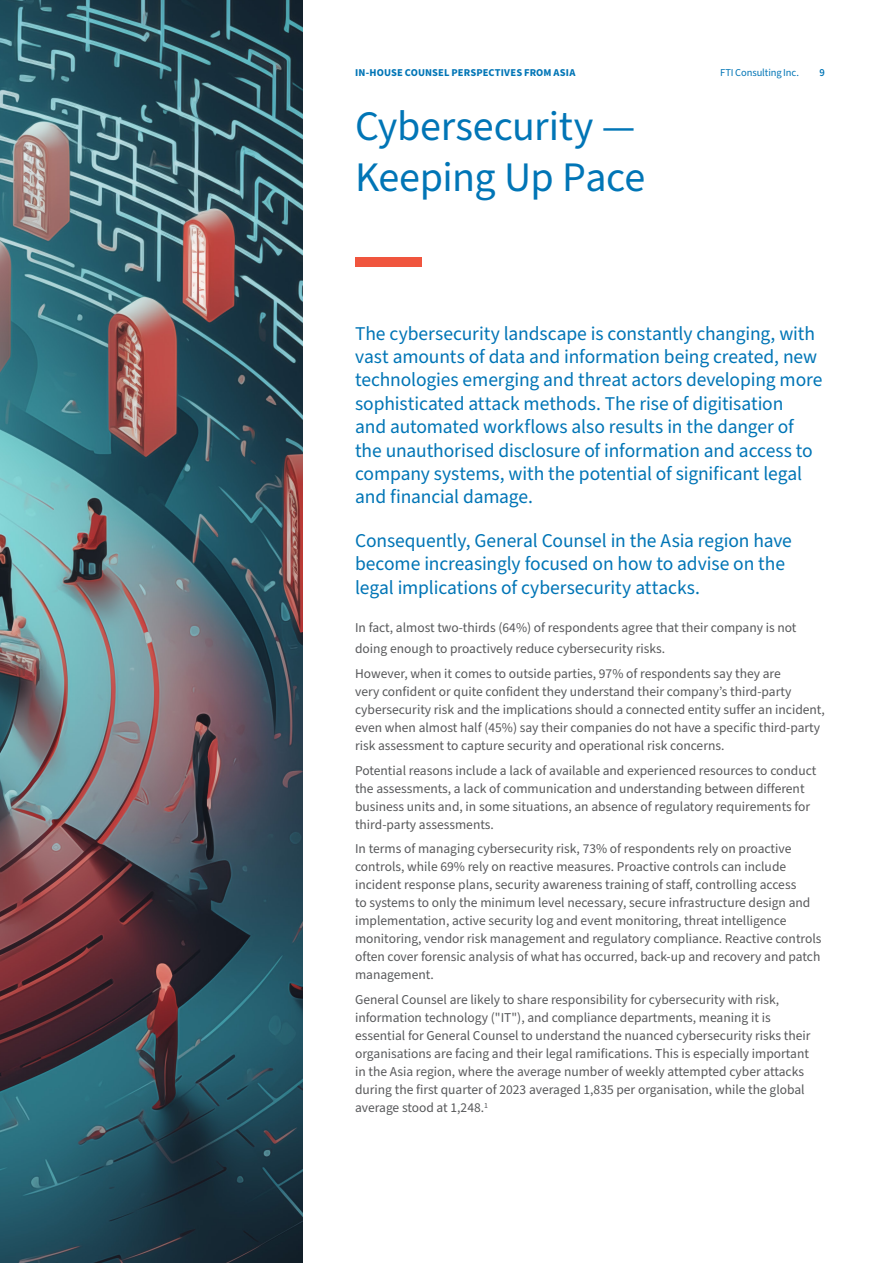
<style>
.page{position:relative;width:893px;height:1263px;background:#fff}
.page>*{position:absolute;margin:0;border:0;box-sizing:border-box;transform-origin:0 0}
.Intro{font:42px/50.4px "Source Sans Pro";letter-spacing:-.01em;color:#0075b6}
.Intro-2{font:19.5px/23.4px "Source Sans Pro";letter-spacing:-.005em;color:#0075b6}
.Body_copy{font:13.5px/18px "Source Sans Pro";color:#57585a}
.Running_head_dark_blue{font:700 10.5px "Source Sans Pro";letter-spacing:.015em;color:#0075b6}
.Boilerplate{font:10.5px "Source Sans Pro";letter-spacing:-.01em;color:#0075b6}
.Folio{font:600 10.5px "Source Sans Pro";color:#0075b6}
</style>
<div class="page">
<img style="left:0;top:0;width:303px;height:1263px">
<div style="left:355px;top:257px;width:66px;height:9px;background:#f0553e"></div>
<p class="Running_head_dark_blue" style="left:355px;top:65px;width:222px">IN-HOUSE COUNSEL PERSPECTIVES FROM ASIA</p>
<p class="Boilerplate" style="left:720px;top:65px;width:80px">FTI Consulting Inc.</p>
<p class="Folio" style="left:819px;top:66px;width:7px">9</p>
<p class="Intro" style="left:355px;top:102px;width:292px">Cybersecurity —<br>Keeping Up Pace</p>
<p class="Intro-2" style="left:355px;top:322px;width:469px">The cybersecurity landscape is constantly changing, with vast amounts of data and information being created, new technologies emerging and threat actors developing more sophisticated attack methods. The rise of digitisation<br>and automated workflows also results in the danger of the unauthorised disclosure of information and access to company systems, with the potential of significant legal and financial damage.</p>
<p class="Intro-2" style="left:355px;top:529px;width:438px">Consequently, General Counsel in the Asia region have become increasingly focused on how to advise on the legal implications of cybersecurity attacks.</p>
<p class="Body_copy" style="left:355px;top:618px;width:443px;line-height:21px">In fact, almost two-thirds (64%) of respondents agree that their company is not doing enough to proactively reduce cybersecurity risks.</p>
<p class="Body_copy" style="left:355px;top:665px;width:471px">However, when it comes to outside parties, 97% of respondents say they are<br>very confident or quite confident they understand their company’s third-party cybersecurity risk and the implications should a connected entity suffer an incident, even when almost half (45%) say their companies do not have a specific third-party risk assessment to capture security and operational risk concerns.</p>
<p class="Body_copy" style="left:355px;top:762px;width:463px">Potential reasons include a lack of available and experienced resources to conduct the assessments, a lack of communication and understanding between different business units and, in some situations, an absence of regulatory requirements for third-party assessments.</p>
<p class="Body_copy" style="left:355px;top:840px;width:468px">In terms of managing cybersecurity risk, 73% of respondents rely on proactive controls, while 69% rely on reactive measures. Proactive controls can include incident response plans, security awareness training of staff, controlling access<br>to systems to only the minimum level necessary, secure infrastructure design and implementation, active security log and event monitoring, threat intelligence monitoring, vendor risk management and regulatory compliance. Reactive controls often cover forensic analysis of what has occurred, back-up and recovery and patch management.</p>
<p class="Body_copy" style="left:355px;top:991px;width:457px">General Counsel are likely to share responsibility for cybersecurity with risk, information technology ("IT"), and compliance departments, meaning it is essential for General Counsel to understand the nuanced cybersecurity risks their organisations are facing and their legal ramifications. This is especially important in the Asia region, where the average number of weekly attempted cyber attacks during the first quarter of 2023 averaged 1,835 per organisation, while the global average stood at 1,248.<sup>1</sup></p>
</div>
